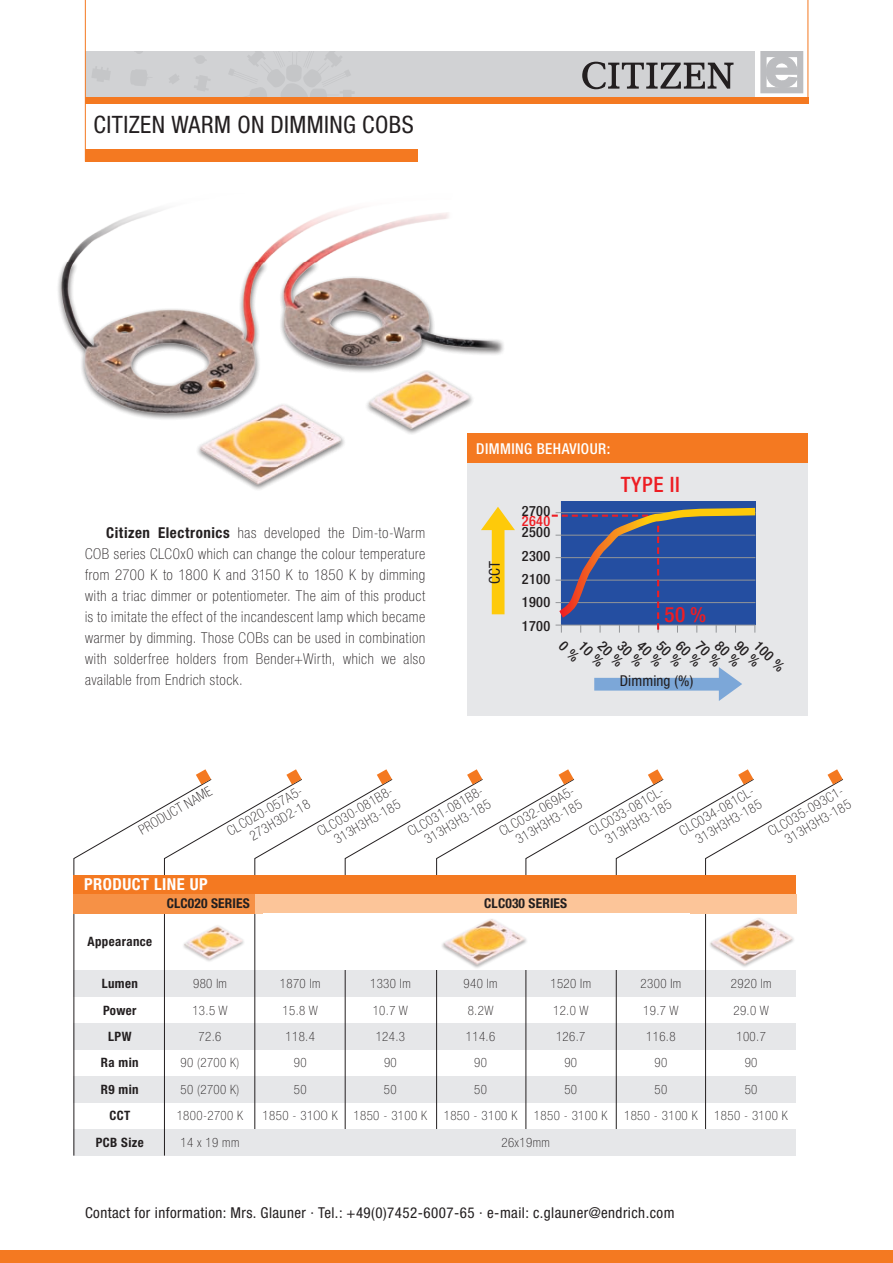
<style>
.page{position:relative;width:893px;height:1263px;background:#fff}
.page>*{position:absolute;margin:0;border:0;box-sizing:border-box;transform-origin:0 0}
.t1{font:condensed 24px "Helvetica Neue LT Std";letter-spacing:.015em;color:#231f20}
.t2{font:500 condensed 21.15px "Helvetica Neue LT Std";letter-spacing:.03em;color:#ee1d23}
.t3{font:700 condensed 16.5px "Helvetica Neue LT Std";letter-spacing:.03em;color:#fff}
.t4{font:100 condensed 15px/21px "Helvetica Neue LT Std";letter-spacing:.04em;color:#231f20;text-align:justify}
.t5{font:condensed 15px "Helvetica Neue LT Std";letter-spacing:.03em;color:#231f20}
.t6{font:500 condensed 15px "Helvetica Neue LT Std";letter-spacing:.03em;color:#fff}
.t7{font:condensed 15px "Helvetica Neue LT Std";letter-spacing:.01em;color:#231f20}
.t8{font:500 condensed 14.25px/23.2px "Helvetica Neue LT Std";letter-spacing:.03em;color:#231f20;text-align:justify}
.t9{font:500 condensed 14.25px "Helvetica Neue LT Std";color:#ee1d23}
.t10{font:100 condensed 13.5px/15px "Helvetica Neue LT Std";color:#231f20;text-align:right}
.t11{font:700 condensed 13.5px "Helvetica Neue LT Std";letter-spacing:.01em;color:#231f20}
.t12{font:100 condensed 12.9px "Helvetica Neue LT Std";letter-spacing:.03em;color:#231f20}
.t13{font:700 condensed 12.9px "Helvetica Neue LT Std";letter-spacing:.03em;color:#231f20}
.s1{font-weight:700}
</style>
<div class="page">
<div style="left:0;top:1250px;width:893px;height:13px;background:#f47921"></div>
<div style="left:760px;top:51px;width:43px;height:42px;border:6px solid #bcbdc0"></div>
<svg style="left:764px;top:55px;width:34px;height:36px"></svg>
<hr style="left:808px;top:0;width:1px;height:102px;background:#f47921">
<div style="left:86px;top:51px;width:669px;height:51px;background:#d1d2d4"></div>
<svg style="left:169px;top:74px;width:10px;height:10px"></svg>
<svg style="left:92px;top:66px;width:18px;height:16px"></svg>
<svg style="left:194px;top:75px;width:16px;height:16px"></svg>
<svg style="left:131px;top:70px;width:16px;height:16px"></svg>
<svg style="left:228px;top:51px;width:127px;height:47px"></svg>
<svg style="left:195px;top:56px;width:11px;height:8px"></svg>
<svg style="left:135px;top:51px;width:8px;height:3px"></svg>
<hr style="left:85px;top:0;width:1px;height:162px;background:#f47921">
<div style="left:85px;top:98px;width:723px;height:6px;background:#f47921"></div>
<div style="left:85px;top:149px;width:333px;height:13px;background:#f47921"></div>
<img style="left:68px;top:209px;width:381px;height:51px">
<div style="left:468px;top:463px;width:340px;height:252px;background:#e6e7e9"></div>
<div style="left:468px;top:433px;width:340px;height:30px;background:#f47921"></div>
<hr style="left:561px;top:501px;width:1px;height:132px;background:#939598">
<hr style="left:580px;top:501px;width:1px;height:132px;background:#939598">
<hr style="left:600px;top:501px;width:1px;height:132px;background:#939598">
<hr style="left:619px;top:501px;width:1px;height:132px;background:#939598">
<hr style="left:638px;top:501px;width:1px;height:132px;background:#939598">
<hr style="left:658px;top:501px;width:1px;height:132px;background:#939598">
<hr style="left:677px;top:501px;width:1px;height:132px;background:#939598">
<hr style="left:696px;top:501px;width:1px;height:132px;background:#939598">
<hr style="left:716px;top:501px;width:1px;height:132px;background:#939598">
<hr style="left:735px;top:501px;width:1px;height:132px;background:#939598">
<hr style="left:755px;top:501px;width:1px;height:132px;background:#939598">
<div style="left:561px;top:501px;width:194px;height:124px;background:#244ea1"></div>
<svg style="left:481px;top:507px;width:34px;height:107px"></svg>
<svg style="left:552px;top:504px;width:204px;height:126px"></svg>
<div style="left:74px;top:1129px;width:722px;height:26px;background:#e6e7e9"></div>
<svg style="left:73px;top:806px;width:91px;height:350px"></svg>
<svg style="left:196px;top:769px;width:15px;height:9px"></svg>
<svg style="left:164px;top:778px;width:139px;height:378px"></svg>
<svg style="left:286px;top:769px;width:15px;height:9px"></svg>
<svg style="left:254px;top:778px;width:90px;height:352px"></svg>
<svg style="left:377px;top:769px;width:15px;height:9px"></svg>
<svg style="left:344px;top:778px;width:92px;height:351px"></svg>
<svg style="left:467px;top:769px;width:15px;height:9px"></svg>
<svg style="left:436px;top:778px;width:89px;height:351px"></svg>
<svg style="left:559px;top:769px;width:14px;height:9px"></svg>
<svg style="left:525px;top:778px;width:90px;height:351px"></svg>
<svg style="left:648px;top:769px;width:15px;height:9px"></svg>
<svg style="left:615px;top:778px;width:90px;height:351px"></svg>
<svg style="left:738px;top:769px;width:15px;height:9px"></svg>
<svg style="left:705px;top:778px;width:129px;height:351px"></svg>
<svg style="left:827px;top:769px;width:16px;height:16px"></svg>
<div style="left:74px;top:875px;width:722px;height:19px;background:#f47921"></div>
<div style="left:74px;top:894px;width:181px;height:19px;background:#f69146"></div>
<div style="left:255px;top:894px;width:541px;height:19px;background:#fcc599"></div>
<div style="left:264px;top:913px;width:426px;height:57px;background:#fff"></div>
<svg style="left:582px;top:62px;width:151px;height:27px"></svg>
<img style="left:175px;top:921px;width:75px;height:43px">
<img style="left:433px;top:919px;width:101px;height:54px">
<img style="left:700px;top:911px;width:102px;height:61px">
<div style="left:56px;top:260px;width:449px;height:232px;background:#231f20;opacity:.4"></div>
<img style="left:57px;top:262px;width:442px;height:230px">
<svg style="left:594px;top:667px;width:148px;height:34px"></svg>
<h1 class="t1" style="left:94px;top:111px;width:322px">CITIZEN WARM ON DIMMING COBS</h1>
<p class="t4" style="left:85px;top:522px;width:342px;text-indent:21px"><span class="s1">Citizen Electronics</span> has developed the Dim-to-Warm COB series CLC0x0 which can change the colour temperature from 2700 K to 1800 K and 3150 K to 1850 K by dimming with a triac dimmer or potentiometer. The aim of this product is to imitate the effect of the incandescent lamp which became warmer by dimming. Those COBs can be used in combination with solderfree holders from Bender+Wirth, which we also available from Endrich stock.</p>
<p class="t6" style="left:476px;top:439px;width:136px">DIMMING BEHAVIOUR:</p>
<p class="t5" style="left:486px;top:584px;width:24px;rotate:-90deg">CCT</p>
<p class="t8" style="left:522px;top:499px;width:30px">2700</p>
<p class="t9" style="left:522px;top:513px;width:30px">2640</p>
<p class="t8" style="left:522px;top:520px;width:30px">2500<br>2300<br>2100<br>1900<br>1700</p>
<h2 class="t2" style="left:621px;top:472px;width:61px">TYPE II</h2>
<h2 class="t2" style="left:664px;top:602px;width:43px">50 %</h2>
<p class="t7" style="left:620px;top:672px;width:75px">Dimming (%)</p>
<p class="t8" style="left:765px;top:635px;width:38px;rotate:45deg">100 %</p>
<p class="t10" style="left:136px;top:824px;width:84px;rotate:-30deg">PRODUCT NAME</p>
<p class="t10" style="left:224px;top:825px;width:86px;rotate:-30deg">CLC020-057A5-<br>273H3D2-18</p>
<p class="t10" style="left:315px;top:825px;width:86px;rotate:-30deg">CLC030-081B8-<br>313H3H3-185</p>
<p class="t10" style="left:405px;top:825px;width:86px;rotate:-30deg">CLC031-081B8-<br>313H3H3-185</p>
<p class="t10" style="left:497px;top:825px;width:86px;rotate:-30deg">CLC032-069A5-<br>313H3H3-185</p>
<p class="t10" style="left:586px;top:825px;width:88px;text-align:center;rotate:-30deg">CLC033-081CL-<br>313H3H3-185</p>
<p class="t10" style="left:677px;top:825px;width:88px;text-align:center;rotate:-30deg">CLC034-081CL-<br>313H3H3-185</p>
<p class="t10" style="left:765px;top:825px;width:86px;rotate:-30deg">CLC035-093C1-<br>313H3H3-185</p>
<p class="t3" style="left:84px;top:874px;width:125px">PRODUCT LINE UP</p>
<p class="t11" style="left:167px;top:895px;width:85px">CLC020 SERIES</p>
<p class="t11" style="left:484px;top:895px;width:85px">CLC030 SERIES</p>
<p class="t13" style="left:88px;top:934px;width:66px">Appearance</p>
<p class="t13" style="left:102px;top:976px;width:38px">Lumen</p>
<p class="t12" style="left:193px;top:976px;width:35px">980 lm</p>
<p class="t12" style="left:280px;top:976px;width:42px">1870 Im</p>
<p class="t12" style="left:370px;top:976px;width:42px">1330 Im</p>
<p class="t12" style="left:464px;top:976px;width:35px">940 lm</p>
<p class="t12" style="left:550px;top:976px;width:42px">1520 Im</p>
<p class="t12" style="left:641px;top:976px;width:42px">2300 Im</p>
<p class="t12" style="left:731px;top:976px;width:42px">2920 lm</p>
<p class="t13" style="left:103px;top:1002px;width:35px">Power</p>
<p class="t12" style="left:192px;top:1003px;width:37px">13.5 W</p>
<p class="t12" style="left:283px;top:1003px;width:37px">15.8 W</p>
<p class="t12" style="left:373px;top:1003px;width:37px">10.7 W</p>
<p class="t12" style="left:468px;top:1003px;width:27px">8.2W</p>
<p class="t12" style="left:553px;top:1003px;width:37px">12.0 W</p>
<p class="t12" style="left:643px;top:1003px;width:37px">19.7 W</p>
<p class="t12" style="left:733px;top:1003px;width:37px">29.0 W</p>
<p class="t13" style="left:108px;top:1028px;width:25px">LPW</p>
<p class="t12" style="left:199px;top:1029px;width:24px">72.6</p>
<p class="t12" style="left:285px;top:1029px;width:31px">118.4</p>
<p class="t12" style="left:376px;top:1029px;width:31px">124.3</p>
<p class="t12" style="left:466px;top:1029px;width:31px">114.6</p>
<p class="t12" style="left:556px;top:1029px;width:31px">126.7</p>
<p class="t12" style="left:646px;top:1029px;width:31px">116.8</p>
<p class="t12" style="left:736px;top:1029px;width:31px">100.7</p>
<p class="t13" style="left:101px;top:1055px;width:39px">Ra min</p>
<p class="t12" style="left:181px;top:1055px;width:60px">90 (2700 K)</p>
<p class="t12" style="left:294px;top:1055px;width:14px">90</p>
<p class="t12" style="left:384px;top:1055px;width:14px">90</p>
<p class="t12" style="left:474px;top:1055px;width:14px">90</p>
<p class="t12" style="left:564px;top:1055px;width:14px">90</p>
<p class="t12" style="left:654px;top:1055px;width:14px">90</p>
<p class="t12" style="left:745px;top:1055px;width:14px">90</p>
<p class="t13" style="left:101px;top:1081px;width:39px">R9 min</p>
<p class="t12" style="left:181px;top:1082px;width:60px">50 (2700 K)</p>
<p class="t12" style="left:294px;top:1082px;width:14px">50</p>
<p class="t12" style="left:384px;top:1082px;width:14px">50</p>
<p class="t12" style="left:474px;top:1082px;width:14px">50</p>
<p class="t12" style="left:564px;top:1082px;width:14px">50</p>
<p class="t12" style="left:654px;top:1082px;width:14px">50</p>
<p class="t12" style="left:745px;top:1082px;width:14px">50</p>
<p class="t13" style="left:109px;top:1108px;width:22px">CCT</p>
<p class="t12" style="left:177px;top:1108px;width:68px">1800-2700 K</p>
<p class="t12" style="left:263px;top:1108px;width:166px">1850 - 31OO K 1850 - 3100 K</p>
<p class="t12" style="left:444px;top:1108px;width:75px">1850 - 3100 K</p>
<p class="t12" style="left:534px;top:1108px;width:75px">1850 - 3100 K</p>
<p class="t12" style="left:624px;top:1108px;width:75px">1850 - 3100 K</p>
<p class="t12" style="left:714px;top:1108px;width:75px">1850 - 3100 K</p>
<p class="t13" style="left:96px;top:1134px;width:49px">PCB Size</p>
<p class="t12" style="left:181px;top:1135px;width:60px">14 x 19 mm</p>
<p class="t12" style="left:501px;top:1135px;width:50px">26x19mm</p>
<p class="t5" style="left:85px;top:1204px;width:591px">Contact for information: Mrs. Glauner · Tel.: +49(0)7452-6007-65 · e-mail: c.glauner@endrich.com</p>
</div>
